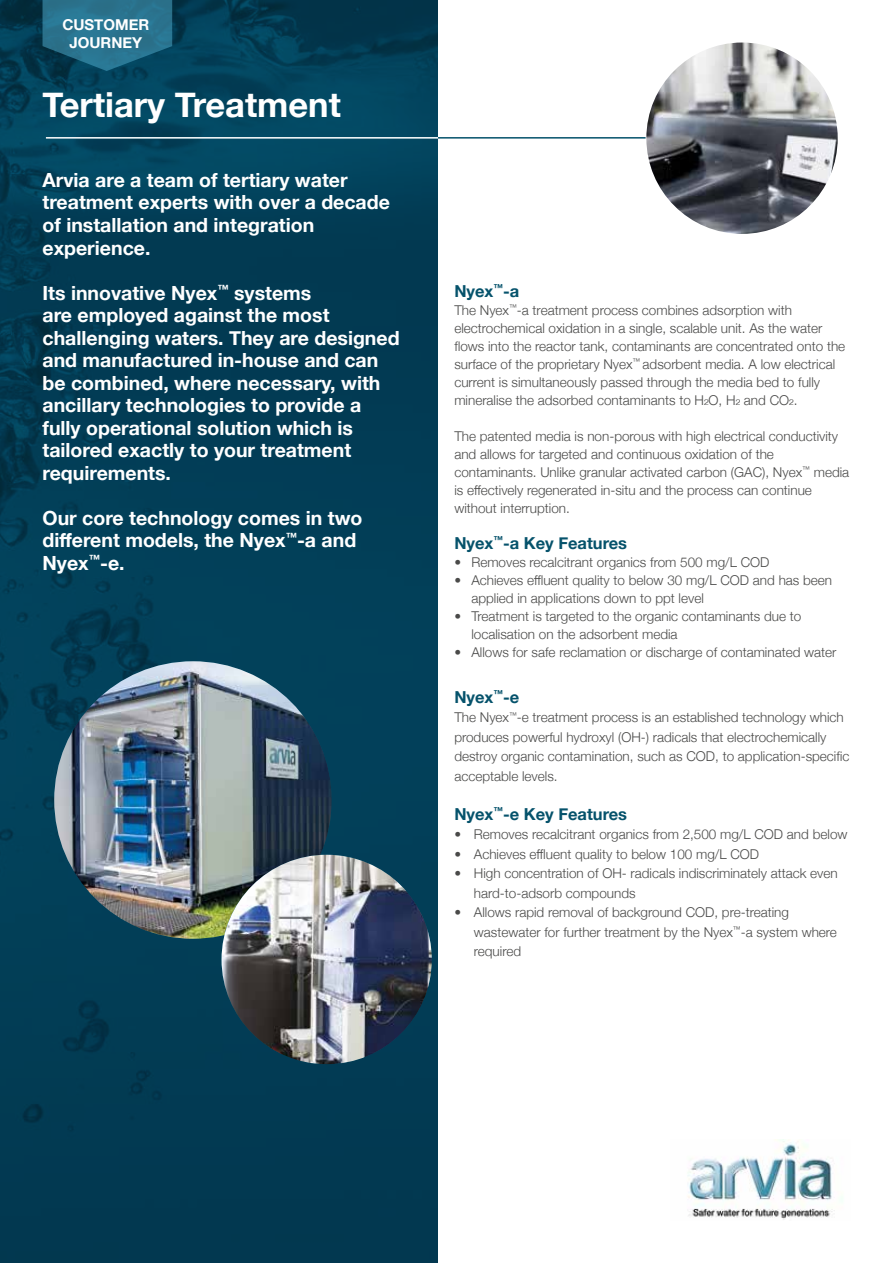
<style>
.page{position:relative;width:893px;height:1263px;background:#fff}
.page>*{position:absolute;margin:0;border:0;box-sizing:border-box;transform-origin:0 0}
.t1{font:700 34.5px "Helvetica Neue";color:#fff}
.t2{font:700 19.5px/22.5px "Helvetica Neue";color:#fff}
.t3{font:700 16.5px "Helvetica Neue";color:#05526b}
.t4{font:700 15px/18px "Helvetica Neue";color:#fff;text-align:center}
.t5{font:300 13.5px/18px "Helvetica Neue";color:#4a4a49}
</style>
<div class="page">
<svg style="left:0;top:0;width:438px;height:1263px;background:#023d55"></svg>
<img style="left:687px;top:1139px;width:155px;height:81px">
<img style="left:54px;top:661px;width:278px;height:278px;border-radius:139px">
<img style="left:222px;top:855px;width:210px;height:209px;border-radius:105px">
<img style="left:646px;top:43px;width:192px;height:191px;border-radius:96px">
<hr style="left:50px;top:137px;width:596px;height:2px;background:#05526b">
<hr style="left:46px;top:137px;width:392px;height:2px;background:#fff">
<svg style="left:43px;top:0;width:129px;height:71px;background:#236a85"></svg>
<p class="t4" style="left:62px;top:16px;width:88px">CUSTOMER<br>JOURNEY</p>
<h1 class="t1" style="left:43px;top:77px;width:300px">Tertiary Treatment</h1>
<h2 class="t2" style="left:43px;top:169px;width:349px">Arvia are a team of tertiary water treatment experts with over a decade of installation and integration experience.</h2>
<p class="t2" style="left:43px;top:282px;width:359px">Its innovative Nyex<sup>™</sup> systems<br>are employed against the most challenging waters. They are designed and manufactured in-house and can be combined, where necessary, with ancillary technologies to provide a fully operational solution which is tailored exactly to your treatment requirements.</p>
<h2 class="t2" style="left:43px;top:507px;width:321px">Our core technology comes in two different models, the Nyex<sup>™</sup>-a and<br>Nyex<sup>™</sup>-e.</h2>
<p class="t3" style="left:454px;top:278px;width:66px">Nyex<sup>™</sup>-a</p>
<p class="t5" style="left:454px;top:300px;width:392px">The Nyex<sup>™</sup>-a treatment process combines adsorption with electrochemical oxidation in a single, scalable unit. As the water flows into the reactor tank, contaminants are concentrated onto the surface of the proprietary Nyex<sup>™</sup> adsorbent media. A low electrical current is simultaneously passed through the media bed to fully mineralise the adsorbed contaminants to H₂O, H₂ and CO₂.</p>
<p class="t5" style="left:454px;top:426px;width:396px">The patented media is non-porous with high electrical conductivity and allows for targeted and continuous oxidation of the contaminants. Unlike granular activated carbon (GAC), Nyex<sup>™</sup> media is effectively regenerated in-situ and the process can continue without interruption.</p>
<p class="t3" style="left:454px;top:530px;width:174px">Nyex<sup>™</sup>-a Key Features</p>
<p class="t5" style="left:454px;top:552px;width:317px">• Removes recalcitrant organics from 500 mg/L COD</p>
<p class="t5" style="left:471px;top:570px;width:362px;text-indent:-17px">• Achieves effluent quality to below 30 mg/L COD and has been applied in applications down to ppt level</p>
<p class="t5" style="left:471px;top:606px;width:332px;text-indent:-17px">• Treatment is targeted to the organic contaminants due to localisation on the adsorbent media</p>
<p class="t5" style="left:454px;top:642px;width:384px">• Allows for safe reclamation or discharge of contaminated water</p>
<p class="t3" style="left:454px;top:684px;width:66px">Nyex<sup>™</sup>-e</p>
<p class="t5" style="left:454px;top:707px;width:397px;line-height:19.5px">The Nyex<sup>™</sup>-e treatment process is an established technology which produces powerful hydroxyl (OH-) radicals that electrochemically destroy organic contamination, such as COD, to application-specific acceptable levels.</p>
<p class="t3" style="left:454px;top:801px;width:174px">Nyex<sup>™</sup>-e Key Features</p>
<p class="t5" style="left:454px;top:825px;width:395px">• Removes recalcitrant organics from 2,500 mg/L COD and below</p>
<p class="t5" style="left:454px;top:844px;width:306px">• Achieves effluent quality to below 100 mg/L COD</p>
<p class="t5" style="left:474px;top:863px;width:365px;line-height:19.5px;text-indent:-19px">• High concentration of OH- radicals indiscriminately attack even hard-to-adsorb compounds</p>
<p class="t5" style="left:474px;top:902px;width:365px;line-height:19.5px;text-indent:-19px">• Allows rapid removal of background COD, pre-treating wastewater for further treatment by the Nyex<sup>™</sup>-a system where required</p>
</div>
